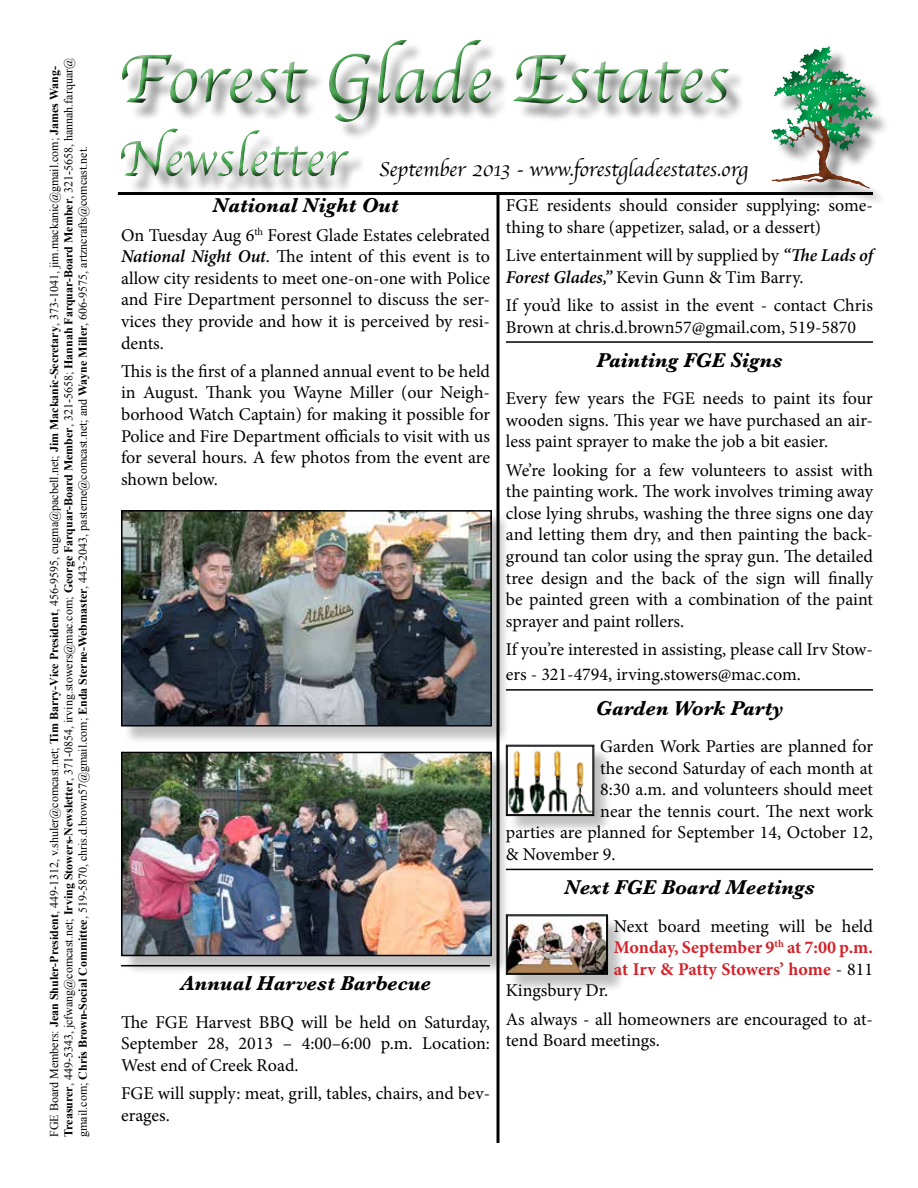
<style>
.page{position:relative;width:918px;height:1188px;background:#fff}
.page>*{position:absolute;margin:0;border:0;box-sizing:border-box;transform-origin:0 0}
.t1{font:72px "Apple Chancery";color:#4cad53}
.t2{font:52.5px "Apple Chancery";color:#4cad53}
.t3{font:italic 700 21px "Baskerville";color:#000}
.t4{font:21px "Apple Chancery";letter-spacing:-.005em;color:#000}
.t5{font:18px/21.6px "Minion Pro";color:#000}
.t6{font:700 18px/21.6px "Minion Pro";letter-spacing:-.005em;color:#d2232a;text-align:justify}
.t7{font:12px/14.4px "Times New Roman";color:#000}
.s1{font-weight:700}
.s2{font-weight:600;font-style:italic}
.s3{font-weight:400;color:#000}
</style>
<div class="page">
<div style="left:112px;top:32px;width:628px;height:155px;background:#000;opacity:.75"></div>
<div style="left:774px;top:49px;width:117px;height:158px;background:#000;opacity:.5"></div>
<div style="left:770px;top:45px;width:104px;height:147px;background:#000;opacity:.5"></div>
<hr style="left:118px;top:192px;width:755px;height:3px;background:#000">
<hr style="left:496px;top:194px;width:3px;height:949px;background:#000">
<hr style="left:121px;top:965px;width:369px;height:1px;background:#000">
<div style="left:123px;top:512px;width:387px;height:233px;background:#000;opacity:.25"></div>
<img style="left:124px;top:513px;width:365px;height:211px">
<div style="left:121px;top:510px;width:371px;height:217px;border:2px solid #000"></div>
<div style="left:123px;top:754px;width:387px;height:221px;background:#000;opacity:.25"></div>
<img style="left:124px;top:755px;width:365px;height:198px">
<div style="left:121px;top:752px;width:371px;height:204px;border:2px solid #000"></div>
<hr style="left:506px;top:341px;width:367px;height:2px;background:#000">
<hr style="left:506px;top:689px;width:367px;height:2px;background:#000">
<hr style="left:506px;top:869px;width:367px;height:1px;background:#000">
<div style="left:508px;top:747px;width:105px;height:88px;background:#000;opacity:.25"></div>
<img style="left:506px;top:744px;width:89px;height:72px">
<div style="left:508px;top:917px;width:119px;height:76px;background:#000;opacity:.25"></div>
<img style="left:506px;top:914px;width:102px;height:61px">
<p class="t7" style="left:47px;top:1137px;width:1081px;rotate:-90deg">FGE Board Members: <span class="s1">Jean Shuler-President</span>, 449-1312, v.shuler@comcast.net; <span class="s1">Tim Barry-Vice President</span>, 456-9595, cugma@pacbell.net; <span class="s1">Jim Mackanic-Secretary</span>, 373-1041, jim.mackanic@gmail.com; <span class="s1">James Wang-<br>Treasurer</span>, 449-5343, jcfwang@comcast.net; <span class="s1">Irving Stowers-Newsletter</span>, 371-0854, irving.stowers@mac.com; <span class="s1">George Farquar-Board Member</span>, 321-5658; <span class="s1">Hannah Farquar-Board Member</span>, 321-5658, hannah.farquar@ gmail.com; <span class="s1">Chris Brown-Social Committee</span>, 519-5870, chris.d.brown57@gmail.com; <span class="s1">Enda Sterne-Webmaster</span>, 443-2043, pasterne@comcast.net; and <span class="s1">Wayne Miller</span>, 606-9575, artzncrafts@comcast.net.</p>
<h1 class="t1" style="left:118px;top:22px;width:613px">Forest Glade Estates</h1>
<h2 class="t2" style="left:118px;top:117px;width:230px">Newsletter</h2>
<p class="t4" style="left:379px;top:152px;width:370px">September 2013 - www.forestgladeestates.org</p>
<p class="t3" style="left:212px;top:193px;width:188px">National Night Out</p>
<p class="t5" style="left:121px;top:224px;width:371px;text-align:justify">On Tuesday Aug 6<sup>th</sup> Forest Glade Estates celebrated <span class="s2">National Night Out</span>. The intent of this event is to allow city residents to meet one-on-one with Police and Fire Department personnel to discuss the ser&shy;vices they provide and how it is perceived by resi&shy;dents.</p>
<p class="t5" style="left:121px;top:360px;width:371px;text-align:justify">This is the first of a planned annual event to be held in August. Thank you Wayne Miller (our Neigh&shy;borhood Watch Captain) for making it possible for Police and Fire Department officials to visit with us for several hours. A few photos from the event are shown below.</p>
<p class="t5" style="left:506px;top:195px;width:369px">FGE residents should consider supplying: some&shy;thing to share (appetizer, salad, or a dessert)</p>
<p class="t5" style="left:506px;top:245px;width:369px">Live entertainment will by supplied by <span class="s2">“The Lads of<br>Forest Glades,”</span> Kevin Gunn &amp; Tim Barry.</p>
<p class="t5" style="left:506px;top:295px;width:369px">If you’d like to assist in the event - contact Chris<br>Brown at chris.d.brown57@gmail.com, 519-5870</p>
<p class="t3" style="left:596px;top:348px;width:188px">Painting FGE Signs</p>
<p class="t5" style="left:506px;top:388px;width:369px;text-align:justify">Every few years the FGE needs to paint its four wooden signs. This year we have purchased an air&shy;less paint sprayer to make the job a bit easier.</p>
<p class="t5" style="left:506px;top:459px;width:369px;text-align:justify">We’re looking for a few volunteers to assist with the painting work. The work involves triming away close lying shrubs, washing the three signs one day and letting them dry, and then painting the back&shy;ground tan color using the spray gun. The detailed tree design and the back of the sign will finally be painted green with a combination of the paint sprayer and paint rollers.</p>
<p class="t5" style="left:506px;top:637px;width:369px;line-height:25.2px">If you’re interested in assisting, please call Irv Stow&shy;ers - 321-4794, irving.stowers@mac.com.</p>
<p class="t3" style="left:596px;top:695px;width:189px">Garden Work Party</p>
<p class="t5" style="left:600px;top:736px;width:274px">Garden Work Parties are planned for</p>
<p class="t5" style="left:600px;top:757px;width:274px">the second Saturday of each month at</p>
<p class="t5" style="left:600px;top:779px;width:274px">8:30 a.m. and volunteers should meet</p>
<p class="t5" style="left:600px;top:800px;width:274px">near the tennis court. The next work</p>
<p class="t5" style="left:506px;top:822px;width:369px">parties are planned for September 14, October 12,</p>
<p class="t5" style="left:506px;top:844px;width:111px">&amp; November 9.</p>
<p class="t3" style="left:564px;top:875px;width:252px">Next FGE Board Meetings</p>
<p class="t6" style="left:614px;top:915px;width:261px"><span class="s3">Next board meeting will be held </span>Monday, September 9<sup>th</sup> at 7:00 p.m. at Irv &amp; Patty Stowers’ home <span class="s3">- 811</span></p>
<p class="t5" style="left:506px;top:976px;width:368px;line-height:28.3px">Kingsbury Dr.<br>As always - all homeowners are encouraged to at-</p>
<p class="t5" style="left:506px;top:1030px;width:156px">tend Board meetings.</p>
<p class="t3" style="left:180px;top:971px;width:252px">Annual Harvest Barbecue</p>
<p class="t5" style="left:121px;top:1011px;width:370px;text-align:justify">The FGE Harvest BBQ will be held on Saturday, September 28, 2013 – 4:00–6:00 p.m. Location:<br>West end of Creek Road.</p>
<p class="t5" style="left:121px;top:1083px;width:371px">FGE will supply: meat, grill, tables, chairs, and bev&shy;erages.</p>
</div>
